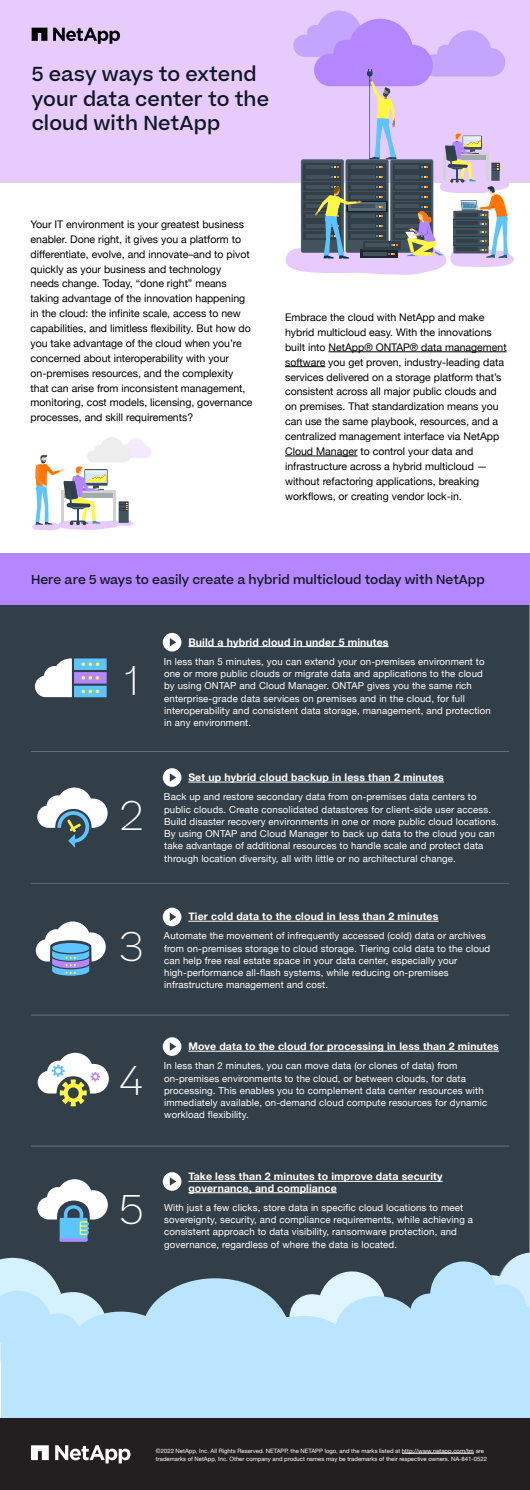
<style>
.page{position:relative;width:530px;height:1490px;background:#fff}
.page>*{position:absolute;margin:0;border:0;box-sizing:border-box;transform-origin:0 0}
.t1{font:100 39.46px "Beatrice";color:#fff}
.t2{font:500 19.25px/24.5px "Beatrice";letter-spacing:.005em;color:#101820}
.t3{font:500 12.25px "Beatrice";color:#101820}
.t4{font:10.5px/14.9px "Helvetica Neue";color:#000}
.t5{font:700 10.5px/11.4px "Helvetica Neue";letter-spacing:.015em;color:#fff}
.t6{font:9.62px/12.2px "Helvetica Neue";letter-spacing:.015em;color:#fff}
.t7{font:5.95px/7.9px "Helvetica Neue";color:#fff}
</style>
<div class="page">
<div style="left:0;top:604px;width:529px;height:732px;background:#333f48"></div>
<hr style="left:188px;top:646px;width:200px;height:1px;background:#fff">
<hr style="left:188px;top:782px;width:255px;height:1px;background:#fff">
<hr style="left:188px;top:921px;width:250px;height:1px;background:#fff">
<hr style="left:188px;top:1051px;width:310px;height:1px;background:#fff">
<hr style="left:188px;top:1181px;width:254px;height:1px;background:#fff">
<hr style="left:188px;top:1192px;width:148px;height:1px;background:#fff">
<hr style="left:31px;top:751px;width:477px;height:1px;background:#a2aaad">
<hr style="left:31px;top:883px;width:477px;height:1px;background:#a2aaad">
<hr style="left:31px;top:1015px;width:477px;height:1px;background:#a2aaad">
<hr style="left:31px;top:1145px;width:477px;height:1px;background:#a2aaad">
<div style="left:0;top:0;width:529px;height:183px;background:#e7cbff"></div>
<svg style="left:53px;top:28px;width:67px;height:16px"></svg>
<svg style="left:32px;top:28px;width:15px;height:13px"></svg>
<hr style="left:328px;top:351px;width:178px;height:1px;background:#000">
<hr style="left:285px;top:366px;width:40px;height:1px;background:#000">
<hr style="left:285px;top:456px;width:72px;height:1px;background:#000">
<div style="left:0;top:553px;width:529px;height:51px;background:#b486ff"></div>
<svg style="left:35px;top:658px;width:72px;height:39px"></svg>
<svg style="left:37px;top:787px;width:70px;height:61px"></svg>
<svg style="left:36px;top:921px;width:70px;height:54px"></svg>
<svg style="left:38px;top:1052px;width:71px;height:54px"></svg>
<svg style="left:37px;top:1179px;width:71px;height:62px"></svg>
<svg style="left:0;top:1252px;width:529px;height:110px"></svg>
<div style="left:1px;top:1340px;width:528px;height:78px;background:#bbe5ff"></div>
<div style="left:0;top:1418px;width:529px;height:72px;background:#231f20"></div>
<svg style="left:55px;top:1445px;width:75px;height:18px"></svg>
<svg style="left:31px;top:1445px;width:18px;height:15px"></svg>
<hr style="left:401px;top:1453px;width:72px;height:1px;background:#fff">
<svg style="left:285px;top:11px;width:229px;height:264px"></svg>
<svg style="left:32px;top:437px;width:119px;height:94px"></svg>
<svg style="left:163px;top:633px;width:18px;height:18px"></svg>
<svg style="left:163px;top:768px;width:18px;height:19px"></svg>
<svg style="left:163px;top:907px;width:18px;height:19px"></svg>
<svg style="left:163px;top:1037px;width:18px;height:19px"></svg>
<svg style="left:163px;top:1172px;width:18px;height:18px"></svg>
<h2 class="t2" style="left:32px;top:62px;width:239px">5 easy ways to extend your data center to the cloud with NetApp</h2>
<p class="t4" style="left:31px;top:217px;width:223px">Your IT environment is your greatest business enabler. Done right, it gives you a platform to differentiate, evolve, and innovate–and to pivot quickly as your business and technology<br>needs change. Today, “done right” means taking advantage of the innovation happening in the cloud: the infinite scale, access to new capabilities, and limitless flexibility. But how do you take advantage of the cloud when you’re concerned about interoperability with your on-premises resources, and the complexity that can arise from inconsistent management, monitoring, cost models, licensing, governance processes, and skill requirements?</p>
<p class="t4" style="left:285px;top:310px;width:223px">Embrace the cloud with NetApp and make hybrid multicloud easy. With the innovations built into NetApp® ONTAP® data management software you get proven, industry-leading data services delivered on a storage platform that’s consistent across all major public clouds and on premises. That standardization means you can use the same playbook, resources, and a centralized management interface via NetApp Cloud Manager to control your data and infrastructure across a hybrid multicloud — without refactoring applications, breaking workflows, or creating vendor lock-in.</p>
<p class="t3" style="left:31px;top:571px;width:454px">Here are 5 ways to easily create a hybrid multicloud today with NetApp</p>
<h1 class="t1" style="left:124px;top:655px;width:15px">1</h1>
<h1 class="t1" style="left:119px;top:790px;width:25px">2</h1>
<h1 class="t1" style="left:119px;top:921px;width:26px">3</h1>
<h1 class="t1" style="left:119px;top:1055px;width:25px">4</h1>
<h1 class="t1" style="left:119px;top:1184px;width:26px">5</h1>
<p class="t5" style="left:188px;top:636px;width:201px">Build a hybrid cloud in under 5 minutes</p>
<p class="t6" style="left:164px;top:656px;width:328px">In less than 5 minutes, you can extend your on-premises environment to one or more public clouds or migrate data and applications to the cloud by using ONTAP and Cloud Manager. ONTAP gives you the same rich enterprise-grade data services on premises and in the cloud, for full interoperability and consistent data storage, management, and protection in any environment.</p>
<p class="t5" style="left:188px;top:772px;width:257px">Set up hybrid cloud backup in less than 2 minutes</p>
<p class="t6" style="left:164px;top:791px;width:336px">Back up and restore secondary data from on-premises data centers to public clouds. Create consolidated datastores for client-side user access.<br>Build disaster recovery environments in one or more public cloud locations.<br>By using ONTAP and Cloud Manager to back up data to the cloud you can take advantage of additional resources to handle scale and protect data through location diversity, all with little or no architectural change.</p>
<p class="t5" style="left:188px;top:911px;width:251px">Tier cold data to the cloud in less than 2 minutes</p>
<p class="t6" style="left:164px;top:930px;width:327px">Automate the movement of infrequently accessed (cold) data or archives from on-premises storage to cloud storage. Tiering cold data to the cloud can help free real estate space in your data center, especially your high-performance all-flash systems, while reducing on-premises infrastructure management and cost.</p>
<p class="t5" style="left:188px;top:1041px;width:312px">Move data to the cloud for processing in less than 2 minutes</p>
<p class="t6" style="left:164px;top:1060px;width:324px">In less than 2 minutes, you can move data (or clones of data) from on-premises environments to the cloud, or between clouds, for data processing. This enables you to complement data center resources with immediately available, on-demand cloud compute resources for dynamic workload flexibility.</p>
<p class="t5" style="left:188px;top:1171px;width:255px">Take less than 2 minutes to improve data security governance, and compliance</p>
<p class="t6" style="left:164px;top:1202px;width:310px">With just a few clicks, store data in specific cloud locations to meet sovereignty, security, and compliance requirements, while achieving a consistent approach to data visibility, ransomware protection, and governance, regardless of where the data is located.</p>
<p class="t7" style="left:156px;top:1446px;width:332px">©2022 NetApp, Inc. All Rights Reserved. NETAPP, the NETAPP logo, and the marks listed at http://www.netapp.com/tm are trademarks of NetApp, Inc. Other company and product names may be trademarks of their respective owners. NA-841-0522</p>
</div>
